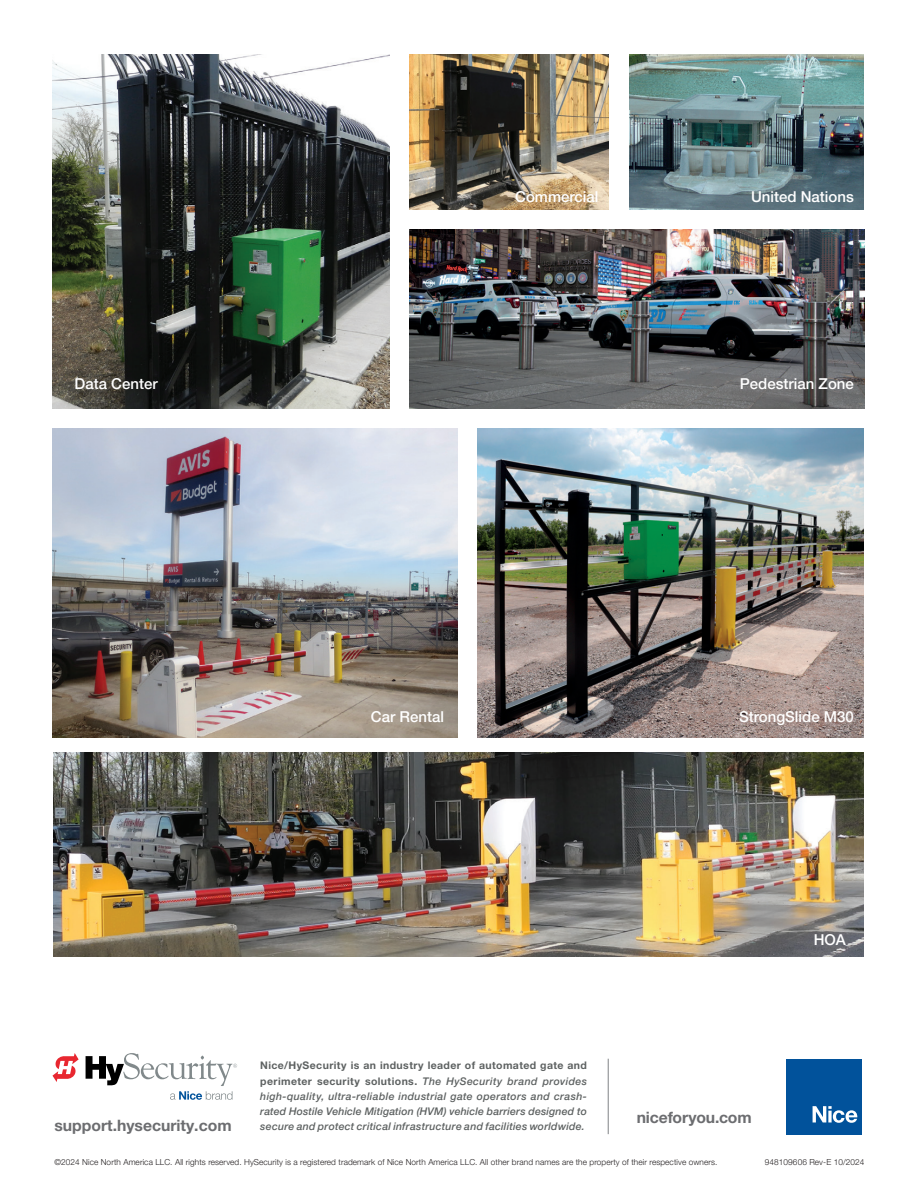
<style>
.page{position:relative;width:918px;height:1188px;background:#fff}
.page>*{position:absolute;margin:0;border:0;box-sizing:border-box;transform-origin:0 0}
.t1{font:700 15.75px "Helvetica Neue LT Pro";color:#6c6d70}
.t2{font:500 15px "Helvetica Neue LT Pro";color:#fff}
.t3{font:italic 500 10.5px/15px "Helvetica Neue LT Pro";letter-spacing:.025em;color:#5d6161;text-align:justify}
.t4{font:300 8.25px "Helvetica Neue LT Pro";letter-spacing:.01em;color:#231f20}
.s1{font-weight:700;font-style:normal}
</style>
<div class="page">
<img style="left:409px;top:229px;width:455px;height:180px">
<img style="left:52px;top:54px;width:338px;height:355px">
<img style="left:409px;top:54px;width:200px;height:156px">
<img style="left:629px;top:54px;width:235px;height:156px">
<img style="left:53px;top:753px;width:810px;height:203px">
<img style="left:52px;top:428px;width:405px;height:309px">
<img style="left:477px;top:428px;width:387px;height:309px">
<hr style="left:608px;top:1059px;width:1px;height:75px;background:#808285">
<svg style="left:52px;top:1053px;width:27px;height:29px"></svg>
<svg style="left:86px;top:1053px;width:151px;height:47px"></svg>
<div style="left:786px;top:1059px;width:76px;height:75px;background:#01529b"></div>
<svg style="left:813px;top:1106px;width:45px;height:17px"></svg>
<h2 class="t2" style="left:515px;top:188px;width:85px">Commercial</h2>
<h2 class="t2" style="left:751px;top:188px;width:104px">United Nations</h2>
<h2 class="t2" style="left:75px;top:375px;width:85px">Data Center</h2>
<h2 class="t2" style="left:740px;top:375px;width:115px">Pedestrian Zone</h2>
<h2 class="t2" style="left:371px;top:707px;width:75px">Car Rental</h2>
<h2 class="t2" style="left:739px;top:707px;width:116px">StrongSlide M30</h2>
<h2 class="t2" style="left:814px;top:931px;width:34px">HOA</h2>
<p class="t3" style="left:260px;top:1058px;width:328px"><span class="s1">Nice/HySecurity is an industry leader of automated gate and perimeter security solutions.</span> The HySecurity brand provides high-quality, ultra-reliable industrial gate operators and crash&shy;rated Hostile Vehicle Mitigation (HVM) vehicle barriers designed to secure and protect critical infrastructure and facilities worldwide.</p>
<p class="t4" style="left:54px;top:1157px;width:665px">©2024 Nice North America LLC. All rights reserved. HySecurity is a registered trademark of Nice North America LLC. All other brand names are the property of their respective owners.</p>
<p class="t4" style="left:765px;top:1157px;width:101px">948109606 Rev-E 10/2024</p>
<h1 class="t1" style="left:637px;top:1107px;width:116px">niceforyou.com</h1>
<h1 class="t1" style="left:54px;top:1116px;width:179px">support.hysecurity.com</h1>
</div>
